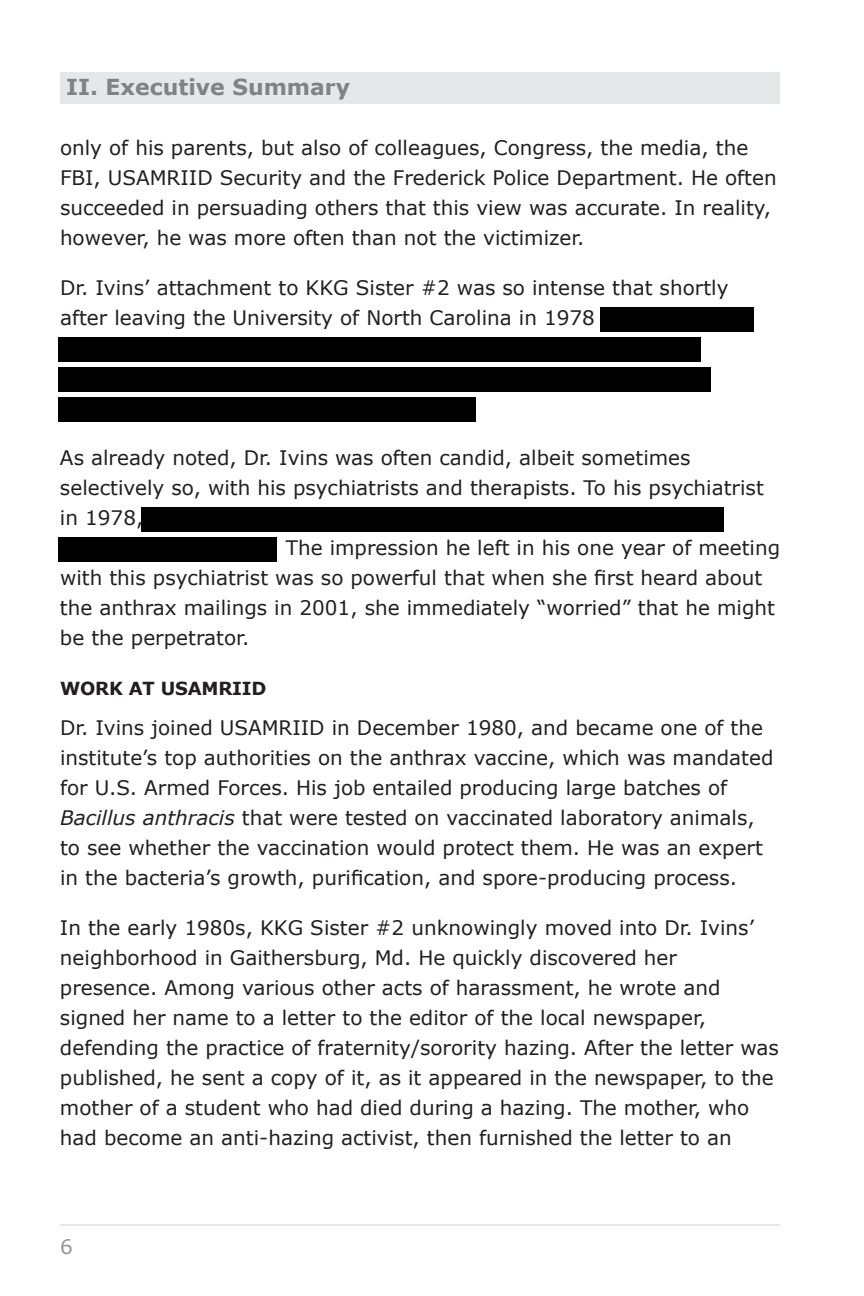
<style>
.page{position:relative;width:864px;height:1296px;background:#fff}
.page>*{position:absolute;margin:0;border:0;box-sizing:border-box;transform-origin:0 0}
.t1{font:700 22px "Verdana";color:#808285}
.t2{font:20px/30px "Verdana";color:#231f20}
.t3{font:20px "Verdana";color:#939598}
.t4{font:700 18px "Verdana";letter-spacing:-.01em;color:#231f20}
.s1{font-style:italic}
</style>
<div class="page">
<div style="left:60px;top:72px;width:720px;height:32px;background:#e6e7e9"></div>
<hr style="left:60px;top:1224px;width:720px;height:2px;background:#e6e7e9">
<div style="left:600px;top:307px;width:153px;height:24px;background:#000"></div>
<div style="left:58px;top:337px;width:643px;height:24px;background:#000"></div>
<div style="left:58px;top:367px;width:653px;height:24px;background:#000"></div>
<div style="left:58px;top:397px;width:417px;height:24px;background:#000"></div>
<div style="left:141px;top:507px;width:583px;height:24px;background:#000"></div>
<div style="left:58px;top:537px;width:219px;height:24px;background:#000"></div>
<p class="t1" style="left:66px;top:73px;width:286px">II. Executive Summary</p>
<p class="t2" style="left:60px;top:132px;width:718px">only of his parents, but also of colleagues, Congress, the media, the FBI, USAMRIID Security and the Frederick Police Department. He often succeeded in persuading others that this view was accurate. In reality, however, he was more often than not the victimizer.</p>
<p class="t2" style="left:60px;top:272px;width:670px">Dr. Ivins’ attachment to KKG Sister #2 was so intense that shortly after leaving the University of North Carolina in 1978</p>
<p class="t2" style="left:60px;top:442px;width:632px">As already noted, Dr. Ivins was often candid, albeit sometimes</p>
<p class="t2" style="left:60px;top:472px;width:705px">selectively so, with his psychiatrists and therapists. To his psychiatrist</p>
<p class="t2" style="left:60px;top:502px;width:85px">in 1978,</p>
<p class="t2" style="left:286px;top:532px;width:496px">The impression he left in his one year of meeting</p>
<p class="t2" style="left:60px;top:562px;width:704px">with this psychiatrist was so powerful that when she first heard about</p>
<p class="t2" style="left:60px;top:592px;width:717px">the anthrax mailings in 2001, she immediately “worried” that he might</p>
<p class="t2" style="left:60px;top:622px;width:191px">be the perpetrator.</p>
<p class="t4" style="left:60px;top:677px;width:208px">WORK AT USAMRIID</p>
<p class="t2" style="left:60px;top:712px;width:715px">Dr. Ivins joined USAMRIID in December 1980, and became one of the institute’s top authorities on the anthrax vaccine, which was mandated for U.S. Armed Forces. His job entailed producing large batches of <span class="s1">Bacillus anthracis</span> that were tested on vaccinated laboratory animals, to see whether the vaccination would protect them. He was an expert in the bacteria’s growth, purification, and spore-producing process.</p>
<p class="t2" style="left:60px;top:912px;width:721px">In the early 1980s, KKG Sister #2 unknowingly moved into Dr. Ivins’ neighborhood in Gaithersburg, Md. He quickly discovered her presence. Among various other acts of harassment, he wrote and signed her name to a letter to the editor of the local newspaper, defending the practice of fraternity/sorority hazing. After the letter was published, he sent a copy of it, as it appeared in the newspaper, to the mother of a student who had died during a hazing. The mother, who had become an anti-hazing activist, then furnished the letter to an</p>
<p class="t3" style="left:60px;top:1234px;width:14px">6</p>
</div>
